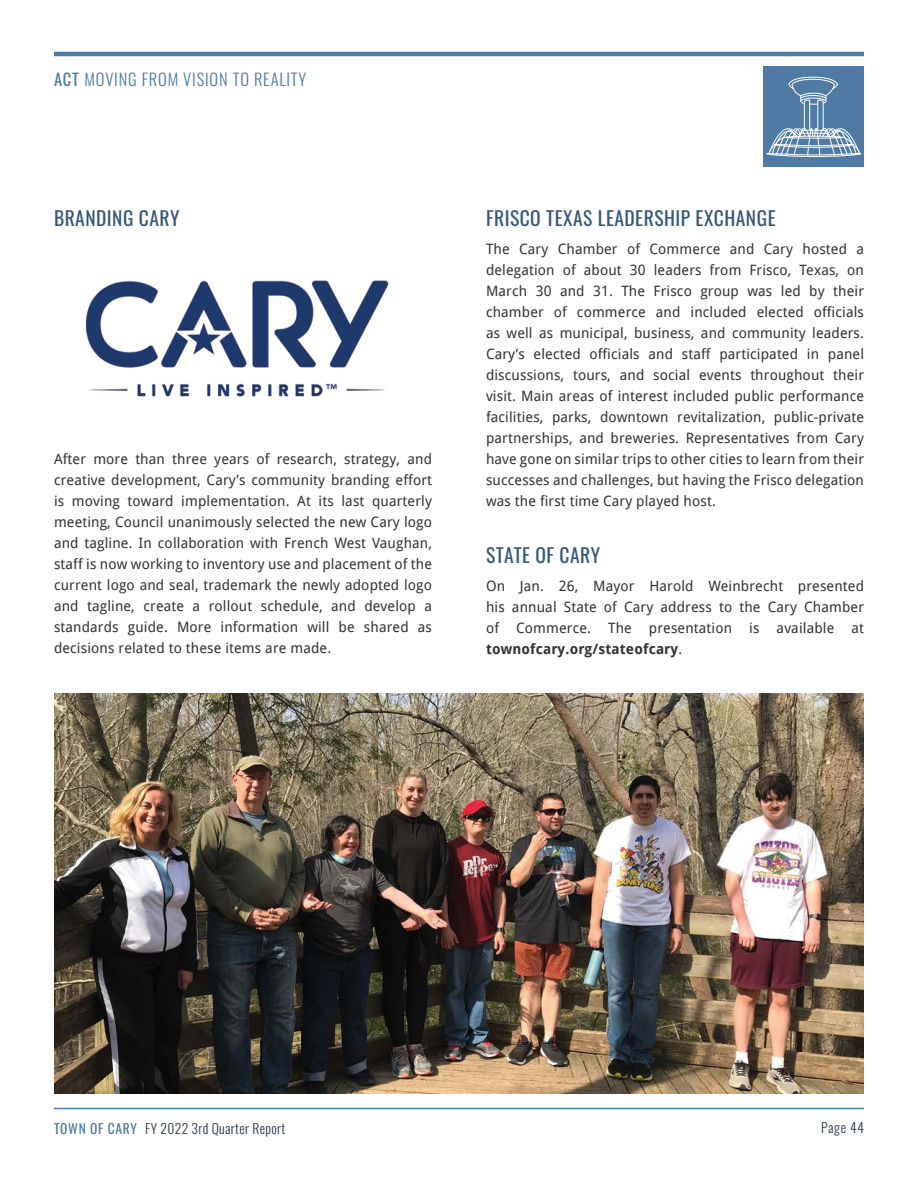
<style>
.page{position:relative;width:918px;height:1188px;background:#fff}
.page>*{position:absolute;margin:0;border:0;box-sizing:border-box;transform-origin:0 0}
.t1{font:19.5px "Oswald";letter-spacing:.025em;color:#34587a}
.t2{font:300 16.5px "Oswald";letter-spacing:.05em;color:#4c7aa3}
.t3{font:14.25px/21px "Droid Sans";letter-spacing:.01em;color:#333;text-align:justify}
.t4{font:300 13.5px "Oswald";letter-spacing:.025em;color:#273847}
.s1{font-weight:400}
.s2{font-weight:700}
.s3{font-weight:400;color:#4c7aa3}
</style>
<div class="page">
<div style="left:764px;top:67px;width:100px;height:100px;background:#4e7aa3"></div>
<svg style="left:766px;top:76px;width:96px;height:81px"></svg>
<hr style="left:54px;top:1108px;width:810px;height:1px;background:#4c7aa3">
<hr style="left:54px;top:52px;width:810px;height:4px;background:#4c7aa3">
<img style="left:85px;top:280px;width:304px;height:117px">
<img style="left:54px;top:694px;width:810px;height:400px">
<p class="t2" style="left:54px;top:65px;width:254px"><span class="s1">ACT</span> MOVING FROM VISION TO REALITY</p>
<h1 class="t1" style="left:54px;top:200px;width:127px">BRANDING CARY</h1>
<p class="t3" style="left:54px;top:447px;width:380px">After more than three years of research, strategy, and creative development, Cary’s community branding effort is moving toward implementation. At its last quarterly meeting, Council unanimously selected the new Cary logo and tagline. In collaboration with French West Vaughan, staff is now working to inventory use and placement of the current logo and seal, trademark the newly adopted logo and tagline, create a rollout schedule, and develop a standards guide. More information will be shared as decisions related to these items are made.</p>
<h1 class="t1" style="left:486px;top:200px;width:291px">FRISCO TEXAS LEADERSHIP EXCHANGE</h1>
<p class="t3" style="left:486px;top:237px;width:380px">The Cary Chamber of Commerce and Cary hosted a delegation of about 30 leaders from Frisco, Texas, on March 30 and 31. The Frisco group was led by their chamber of commerce and included elected officials as well as municipal, business, and community leaders.<br>Cary’s elected officials and staff participated in panel discussions, tours, and social events throughout their visit. Main areas of interest included public performance facilities, parks, downtown revitalization, public-private partnerships, and breweries. Representatives from Cary have gone on similar trips to other cities to learn from their successes and challenges, but having the Frisco delegation was the first time Cary played host.</p>
<h1 class="t1" style="left:486px;top:538px;width:116px">STATE OF CARY</h1>
<p class="t3" style="left:486px;top:575px;width:380px">On Jan. 26, Mayor Harold Weinbrecht presented his annual State of Cary address to the Cary Chamber of Commerce. The presentation is available at <span class="s2">townofcary.org/stateofcary</span>.</p>
<p class="t4" style="left:54px;top:1117px;width:233px"><span class="s3">TOWN OF CARY</span> FY 2022 3rd Quarter Report</p>
<p class="t4" style="left:821px;top:1115px;width:44px">Page 44</p>
</div>
